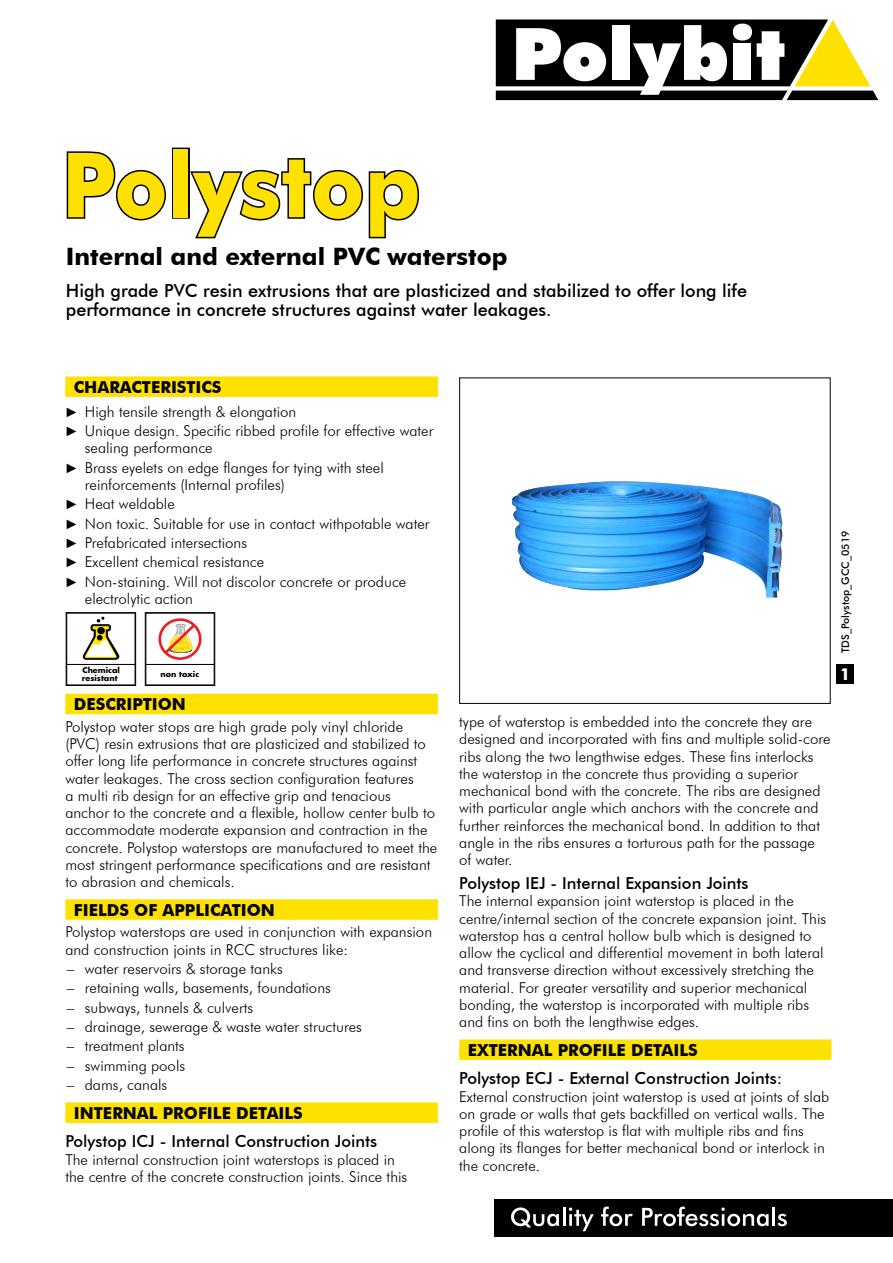
<style>
.page{position:relative;width:893px;height:1263px;background:#fff}
.page>*{position:absolute;margin:0;border:0;box-sizing:border-box;transform-origin:0 0}
.t1{font:700 90px "Futura BT";color:#ffe100;scale:.95 1}
.t2{font:700 24px "Futura BT";color:#000}
.t3{font:500 18px/19.5px "Futura BT";color:#000}
.t4{font:500 16.5px "Futura BT";color:#000}
.t5{font:700 16.5px "Futura BT";color:#000}
.t6{font:700 16.5px "Futura BT";color:#fff}
.t7{font:300 15px/17.2px "Futura BT";color:#000}
.t8{font:500 10.5px "Futura BT";color:#000}
.t9{font:700 7.65px/7.6px "Futura";color:#000;scale:1.04 1}
.s1{font-family:"Arial Narrow";font-weight:400;font-size:13.5px}
</style>
<div class="page">
<svg style="left:496px;top:19px;width:382px;height:81px"></svg>
<div style="left:612px;top:25px;width:18px;height:55px;background:#fff"></div>
<div style="left:837px;top:664px;width:17px;height:20px;background:#000"></div>
<div style="left:495px;top:1199px;width:398px;height:37px;background:#000"></div>
<svg style="left:511px;top:1207px;width:83px;height:24px"></svg>
<svg style="left:601px;top:1206px;width:32px;height:20px"></svg>
<svg style="left:642px;top:1206px;width:127px;height:20px"></svg>
<hr style="left:772px;top:1207px;width:3px;height:19px;background:#fff">
<svg style="left:777px;top:1214px;width:10px;height:12px"></svg>
<div style="left:65px;top:376px;width:373px;height:17px;background:#ffe100"></div>
<div style="left:65px;top:389px;width:373px;height:8px;background:#ffe100"></div>
<div style="left:65px;top:694px;width:373px;height:16px;background:#ffe100"></div>
<div style="left:65px;top:706px;width:373px;height:8px;background:#ffe100"></div>
<div style="left:65px;top:899px;width:373px;height:17px;background:#ffe100"></div>
<div style="left:65px;top:911px;width:373px;height:9px;background:#ffe100"></div>
<div style="left:65px;top:1102px;width:373px;height:17px;background:#ffe100"></div>
<div style="left:65px;top:1115px;width:373px;height:8px;background:#ffe100"></div>
<div style="left:459px;top:1039px;width:372px;height:17px;background:#ffe100"></div>
<div style="left:459px;top:1052px;width:372px;height:8px;background:#ffe100"></div>
<div style="left:459px;top:377px;width:372px;height:327px;border:1px solid #000"></div>
<svg style="left:66px;top:151px;width:100px;height:70px"></svg>
<div style="left:172px;top:148px;width:18px;height:71px;border:3px solid #000"></div>
<svg style="left:188px;top:157px;width:232px;height:82px"></svg>
<svg style="left:68px;top:616px;width:66px;height:49px"></svg>
<div style="left:66px;top:612px;width:70px;height:74px;border:1px solid #000"></div>
<svg style="left:147px;top:618px;width:66px;height:47px"></svg>
<div style="left:145px;top:612px;width:70px;height:74px;border:1px solid #000"></div>
<img style="left:512px;top:481px;width:271px;height:117px">
<h1 class="t1" style="left:62px;top:131px;width:380px">Polystop</h1>
<h2 class="t2" style="left:66px;top:242px;width:443px">Internal and external PVC waterstop</h2>
<p class="t3" style="left:66px;top:281px;width:683px">High grade PVC resin extrusions that are plasticized and stabilized to offer long life performance in concrete structures against water leakages.</p>
<p class="t5" style="left:74px;top:377px;width:11px">characteristics</p>
<p class="t7" style="left:67px;top:401px;width:368px;line-height:19.4px"><span class="s1">►</span> High tensile strength &amp; elongation<br><span class="s1">►</span> Unique design. Specific ribbed profile for effective water</p>
<p class="t7" style="left:67px;top:438px;width:318px;line-height:19.4px;text-indent:18px">sealing performance<br><span class="s1">►</span> Brass eyelets on edge flanges for tying with steel</p>
<p class="t7" style="left:67px;top:475px;width:364px;line-height:19.4px;text-indent:18px">reinforcements (Internal profiles)<br><span class="s1">►</span> Heat weldable<br><span class="s1">►</span> Non toxic. Suitable for use in contact withpotable water <span class="s1">►</span> Prefabricated intersections<br><span class="s1">►</span> Excellent chemical resistance<br><span class="s1">►</span> Non-staining. Will not discolor concrete or produce</p>
<p class="t7" style="left:85px;top:590px;width:110px">electrolytic action</p>
<p class="t9" style="left:82px;top:666px;width:38px">Chemical resistant</p>
<p class="t9" style="left:161px;top:670px;width:39px">non toxic</p>
<p class="t5" style="left:74px;top:694px;width:114px">DESCRIPTION</p>
<p class="t7" style="left:65px;top:718px;width:373px">Polystop water stops are high grade poly vinyl chloride (PVC) resin extrusions that are plasticized and stabilized to offer long life performance in concrete structures against water leakages. The cross section configuration features<br>a multi rib design for an effective grip and tenacious anchor to the concrete and a flexible, hollow center bulb to accommodate moderate expansion and contraction in the concrete. Polystop waterstops are manufactured to meet the most stringent performance specifications and are resistant to abrasion and chemicals.</p>
<p class="t5" style="left:74px;top:900px;width:203px">FIELDS OF APPLICATION</p>
<p class="t7" style="left:65px;top:923px;width:368px">Polystop waterstops are used in conjunction with expansion and construction joints in RCC structures like:</p>
<p class="t7" style="left:67px;top:960px;width:217px">– water reservoirs &amp; storage tanks</p>
<p class="t7" style="left:67px;top:979px;width:265px">– retaining walls, basements, foundations</p>
<p class="t7" style="left:67px;top:998px;width:188px">– subways, tunnels &amp; culverts</p>
<p class="t7" style="left:67px;top:1018px;width:297px">– drainage, sewerage &amp; waste water structures</p>
<p class="t7" style="left:67px;top:1037px;width:119px">– treatment plants</p>
<p class="t7" style="left:67px;top:1057px;width:120px">– swimming pools</p>
<p class="t7" style="left:67px;top:1076px;width:102px">– dams, canals</p>
<p class="t5" style="left:74px;top:1103px;width:230px">INTERNAL PROFILE DETAILS</p>
<p class="t4" style="left:65px;top:1131px;width:313px">Polystop ICJ - Internal Construction Joints</p>
<p class="t7" style="left:65px;top:1150px;width:343px">The internal construction joint waterstops is placed in the centre of the concrete construction joints. Since this</p>
<p class="t8" style="left:839px;top:653px;width:124px;rotate:-90deg">TDS_Polystop_GCC_0519</p>
<p class="t6" style="left:840px;top:664px;width:12px">1</p>
<p class="t7" style="left:459px;top:713px;width:373px">type of waterstop is embedded into the concrete they are designed and incorporated with fins and multiple solid-core ribs along the two lengthwise edges. These fins interlocks the waterstop in the concrete thus providing a superior mechanical bond with the concrete. The ribs are designed with particular angle which anchors with the concrete and further reinforces the mechanical bond. In addition to that angle in the ribs ensures a torturous path for the passage of water.</p>
<p class="t4" style="left:459px;top:873px;width:291px">Polystop IEJ - Internal Expansion Joints</p>
<p class="t7" style="left:459px;top:892px;width:369px">The internal expansion joint waterstop is placed in the centre/internal section of the concrete expansion joint. This waterstop has a central hollow bulb which is designed to allow the cyclical and differential movement in both lateral and transverse direction without excessively stretching the material. For greater versatility and superior mechanical bonding, the waterstop is incorporated with multiple ribs and fins on both the lengthwise edges.</p>
<p class="t5" style="left:468px;top:1040px;width:231px">EXTERNAL PROFILE DETAILS</p>
<p class="t4" style="left:459px;top:1068px;width:325px">Polystop ECJ - External Construction Joints:</p>
<p class="t7" style="left:459px;top:1087px;width:371px">External construction joint waterstop is used at joints of slab on grade or walls that gets backfilled on vertical walls. The profile of this waterstop is flat with multiple ribs and fins along its flanges for better mechanical bond or interlock in the concrete.</p>
</div>
